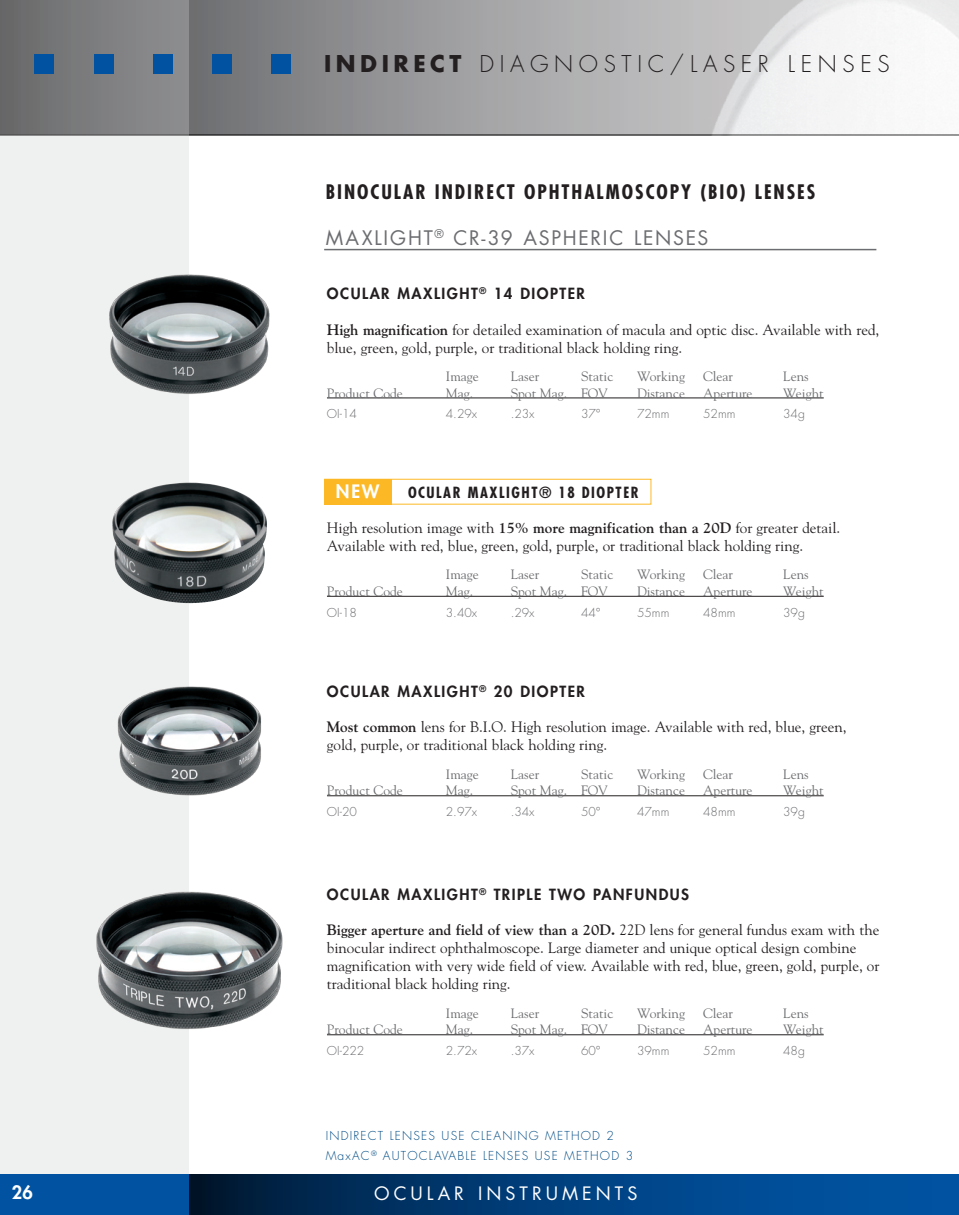
<style>
.page{position:relative;width:959px;height:1215px;background:#fff}
.page>*{position:absolute;margin:0;border:0;box-sizing:border-box;transform-origin:0 0}
.t1{font:300 22.5px "Futura";letter-spacing:.25em;color:#231f20}
.t2{font:700 condensed 19.5px "Futura";letter-spacing:.1em;color:#231f20}
.t3{font:19.5px "Futura";letter-spacing:.09em;color:#6c6d70}
.t4{font:18px "Futura";letter-spacing:.22em;color:#fff}
.t5{font:800 18px "Futura";color:#fff}
.t6{font:15px/18px "Goudy";color:#231f20}
.t7{font:800 15px "Futura";letter-spacing:.1em;color:#231f20}
.t8{font:700 condensed 15px "Futura";letter-spacing:.1em;color:#231f20}
.t9{font:13.5px "Goudy";color:#6c6d70}
.t10{font:300 12px "Futura";color:#6c6d70}
.t11{font:300 12px/19.4px "Futura";letter-spacing:.1em;color:#004c85}
.s1{font-weight:700}
</style>
<div class="page">
<div style="left:0;top:1174px;width:958px;height:41px;background:#0153a1"></div>
<svg style="left:189px;top:1174px;width:565px;height:41px;background:#003569"></svg>
<svg style="left:189px;top:0;width:769px;height:135px"></svg>
<svg style="left:0;top:0;width:189px;height:1174px;fill:#eff0f0"></svg>
<div style="left:35px;top:54px;width:19px;height:20px;background:#0153a1"></div>
<div style="left:94px;top:54px;width:19px;height:20px;background:#0153a1"></div>
<div style="left:153px;top:54px;width:20px;height:20px;background:#0153a1"></div>
<div style="left:212px;top:54px;width:20px;height:20px;background:#0153a1"></div>
<div style="left:271px;top:54px;width:20px;height:20px;background:#0153a1"></div>
<hr style="left:958px;top:1174px;width:1px;height:41px;background:#0153a1">
<hr style="left:958px;top:135px;width:1px;height:1039px;background:#d1d2d4">
<svg style="left:958px;top:0;width:1px;height:135px"></svg>
<img style="left:107px;top:273px;width:163px;height:124px">
<hr style="left:327px;top:398px;width:496px;height:1px;background:#231f20">
<hr style="left:327px;top:795px;width:496px;height:1px;background:#231f20">
<hr style="left:327px;top:596px;width:496px;height:1px;background:#231f20">
<hr style="left:327px;top:1034px;width:496px;height:1px;background:#231f20">
<img style="left:115px;top:685px;width:147px;height:114px">
<hr style="left:324px;top:249px;width:552px;height:1px;background:#6c6d70">
<img style="left:93px;top:890px;width:190px;height:142px">
<img style="left:112px;top:483px;width:76px;height:89px">
<div style="left:324px;top:479px;width:327px;height:26px;border:1px solid #fdb925"></div>
<div style="left:324px;top:479px;width:68px;height:26px;background:#fdb925"></div>
<p class="t5" style="left:12px;top:1181px;width:22px">26</p>
<h1 class="t1" style="left:324px;top:49px;width:567px"><span class="s1">INDIRECT</span> DIAGNOST IC /LASER LENSES</h1>
<h2 class="t2" style="left:326px;top:179px;width:24px">BINOCULAR</h2>
<h2 class="t2" style="left:435px;top:179px;width:43px">INDIRECT</h2>
<h2 class="t2" style="left:524px;top:179px;width:38px">OPHTHALMOSCO</h2>
<h2 class="t2" style="left:669px;top:179px;width:106px">PY (BIO) LENSES</h2>
<h2 class="t3" style="left:326px;top:224px;width:71px">MAXLIGHT</h2>
<h2 class="t3" style="left:434px;top:224px;width:118px"><sup>®</sup> CR-39 ASPHERIC</h2>
<h2 class="t3" style="left:634px;top:224px;width:52px">LENSES</h2>
<p class="t7" style="left:327px;top:284px;width:259px">OCULAR MAXLIGHT<sup>®</sup> 14 DIOPTER</p>
<p class="t6" style="left:327px;top:320px;width:554px"><span class="s1">High magnification</span> for detailed examination of macula and optic disc. Available with red, blue, green, gold, purple, or traditional black holding ring.</p>
<p class="t9" style="left:446px;top:368px;width:34px">Image</p>
<p class="t9" style="left:510px;top:368px;width:30px">Laser</p>
<p class="t9" style="left:581px;top:368px;width:34px">Static</p>
<p class="t9" style="left:637px;top:368px;width:50px">Working</p>
<p class="t9" style="left:703px;top:368px;width:31px">Clear</p>
<p class="t9" style="left:783px;top:368px;width:27px">Lens</p>
<p class="t9" style="left:327px;top:385px;width:77px">Product Code</p>
<p class="t9" style="left:446px;top:385px;width:29px">Mag.</p>
<p class="t9" style="left:510px;top:385px;width:99px">Spot Mag. FOV</p>
<p class="t9" style="left:637px;top:385px;width:49px">Distance</p>
<p class="t9" style="left:703px;top:385px;width:51px">Aperture</p>
<p class="t9" style="left:783px;top:385px;width:42px">Weight</p>
<p class="t10" style="left:327px;top:406px;width:31px">OI-14</p>
<p class="t10" style="left:446px;top:406px;width:33px">4.29X</p>
<p class="t10" style="left:510px;top:406px;width:25px">.23X</p>
<p class="t10" style="left:581px;top:406px;width:21px">37°</p>
<p class="t10" style="left:637px;top:406px;width:34px">72MM</p>
<p class="t10" style="left:703px;top:406px;width:34px">52MM</p>
<p class="t10" style="left:783px;top:406px;width:23px">34G</p>
<p class="t5" style="left:336px;top:479px;width:46px">NEW</p>
<p class="t8" style="left:408px;top:482px;width:232px">OCULAR MAXLIGHT® 18 DIOPTER</p>
<p class="t6" style="left:327px;top:518px;width:515px">High resolution image with <span class="s1">15% more magnification than a 20D</span> for greater detail.<br>Available with red, blue, green, gold, purple, or traditional black holding ring.</p>
<p class="t9" style="left:446px;top:566px;width:34px">Image</p>
<p class="t9" style="left:510px;top:566px;width:30px">Laser</p>
<p class="t9" style="left:581px;top:566px;width:34px">Static</p>
<p class="t9" style="left:637px;top:566px;width:50px">Working</p>
<p class="t9" style="left:703px;top:566px;width:31px">Clear</p>
<p class="t9" style="left:783px;top:566px;width:27px">Lens</p>
<p class="t9" style="left:327px;top:583px;width:77px">Product Code</p>
<p class="t9" style="left:446px;top:583px;width:29px">Mag.</p>
<p class="t9" style="left:510px;top:583px;width:99px">Spot Mag. FOV</p>
<p class="t9" style="left:637px;top:583px;width:49px">Distance</p>
<p class="t9" style="left:703px;top:583px;width:51px">Aperture</p>
<p class="t9" style="left:783px;top:583px;width:42px">Weight</p>
<p class="t10" style="left:327px;top:605px;width:31px">OI-18</p>
<p class="t10" style="left:446px;top:605px;width:33px">3.40X</p>
<p class="t10" style="left:510px;top:605px;width:25px">.29X</p>
<p class="t10" style="left:581px;top:605px;width:21px">44°</p>
<p class="t10" style="left:637px;top:605px;width:34px">55MM</p>
<p class="t10" style="left:703px;top:605px;width:34px">48MM</p>
<p class="t10" style="left:783px;top:605px;width:23px">39G</p>
<p class="t7" style="left:327px;top:682px;width:259px">OCULAR MAXLIGHT<sup>®</sup> 20 DIOPTER</p>
<p class="t6" style="left:327px;top:718px;width:521px"><span class="s1">Most common</span> lens for B.I.O. High resolution image. Available with red, blue, green, gold, purple, or traditional black holding ring.</p>
<p class="t9" style="left:446px;top:766px;width:34px">Image</p>
<p class="t9" style="left:510px;top:766px;width:30px">Laser</p>
<p class="t9" style="left:581px;top:766px;width:34px">Static</p>
<p class="t9" style="left:637px;top:766px;width:50px">Working</p>
<p class="t9" style="left:703px;top:766px;width:31px">Clear</p>
<p class="t9" style="left:783px;top:766px;width:27px">Lens</p>
<p class="t9" style="left:327px;top:782px;width:77px">Product Code</p>
<p class="t9" style="left:446px;top:782px;width:29px">Mag.</p>
<p class="t9" style="left:510px;top:782px;width:99px">Spot Mag. FOV</p>
<p class="t9" style="left:637px;top:782px;width:49px">Distance</p>
<p class="t9" style="left:703px;top:782px;width:51px">Aperture</p>
<p class="t9" style="left:783px;top:782px;width:42px">Weight</p>
<p class="t10" style="left:327px;top:804px;width:31px">OI-20</p>
<p class="t10" style="left:446px;top:804px;width:33px">2.97X</p>
<p class="t10" style="left:510px;top:804px;width:25px">.34X</p>
<p class="t10" style="left:581px;top:804px;width:21px">50°</p>
<p class="t10" style="left:637px;top:804px;width:34px">47MM</p>
<p class="t10" style="left:703px;top:804px;width:34px">48MM</p>
<p class="t10" style="left:783px;top:804px;width:23px">39G</p>
<p class="t7" style="left:327px;top:885px;width:364px">OCULAR MAXLIGHT<sup>®</sup> TRIPLE TWO PANFUNDUS</p>
<p class="t6" style="left:327px;top:921px;width:554px"><span class="s1">Bigger aperture and field of view than a 20D.</span> 22D lens for general fundus exam with the binocular indirect ophthalmoscope. Large diameter and unique optical design combine magnification with very wide field of view. Available with red, blue, green, gold, purple, or traditional black holding ring.</p>
<p class="t9" style="left:446px;top:1005px;width:34px">Image</p>
<p class="t9" style="left:510px;top:1005px;width:30px">Laser</p>
<p class="t9" style="left:581px;top:1005px;width:34px">Static</p>
<p class="t9" style="left:637px;top:1005px;width:50px">Working</p>
<p class="t9" style="left:703px;top:1005px;width:31px">Clear</p>
<p class="t9" style="left:783px;top:1005px;width:27px">Lens</p>
<p class="t9" style="left:327px;top:1021px;width:77px">Product Code</p>
<p class="t9" style="left:446px;top:1021px;width:29px">Mag.</p>
<p class="t9" style="left:510px;top:1021px;width:99px">Spot Mag. FOV</p>
<p class="t9" style="left:637px;top:1021px;width:49px">Distance</p>
<p class="t9" style="left:703px;top:1021px;width:51px">Aperture</p>
<p class="t9" style="left:783px;top:1021px;width:42px">Weight</p>
<p class="t10" style="left:327px;top:1043px;width:39px">OI-222</p>
<p class="t10" style="left:446px;top:1043px;width:33px">2.72X</p>
<p class="t10" style="left:510px;top:1043px;width:25px">.37X</p>
<p class="t10" style="left:581px;top:1043px;width:21px">60°</p>
<p class="t10" style="left:637px;top:1043px;width:34px">39MM</p>
<p class="t10" style="left:703px;top:1043px;width:34px">52MM</p>
<p class="t10" style="left:783px;top:1043px;width:23px">48G</p>
<p class="t11" style="left:325px;top:1126px;width:309px">INDIRECT LENSES USE CLEANING METHOD 2<br>MAXAC <sup>®</sup> AUTOC LAVABLE LENSES USE METHOD 3</p>
<p class="t4" style="left:374px;top:1181px;width:265px">OCULAR IN STRUMEN TS</p>
</div>
